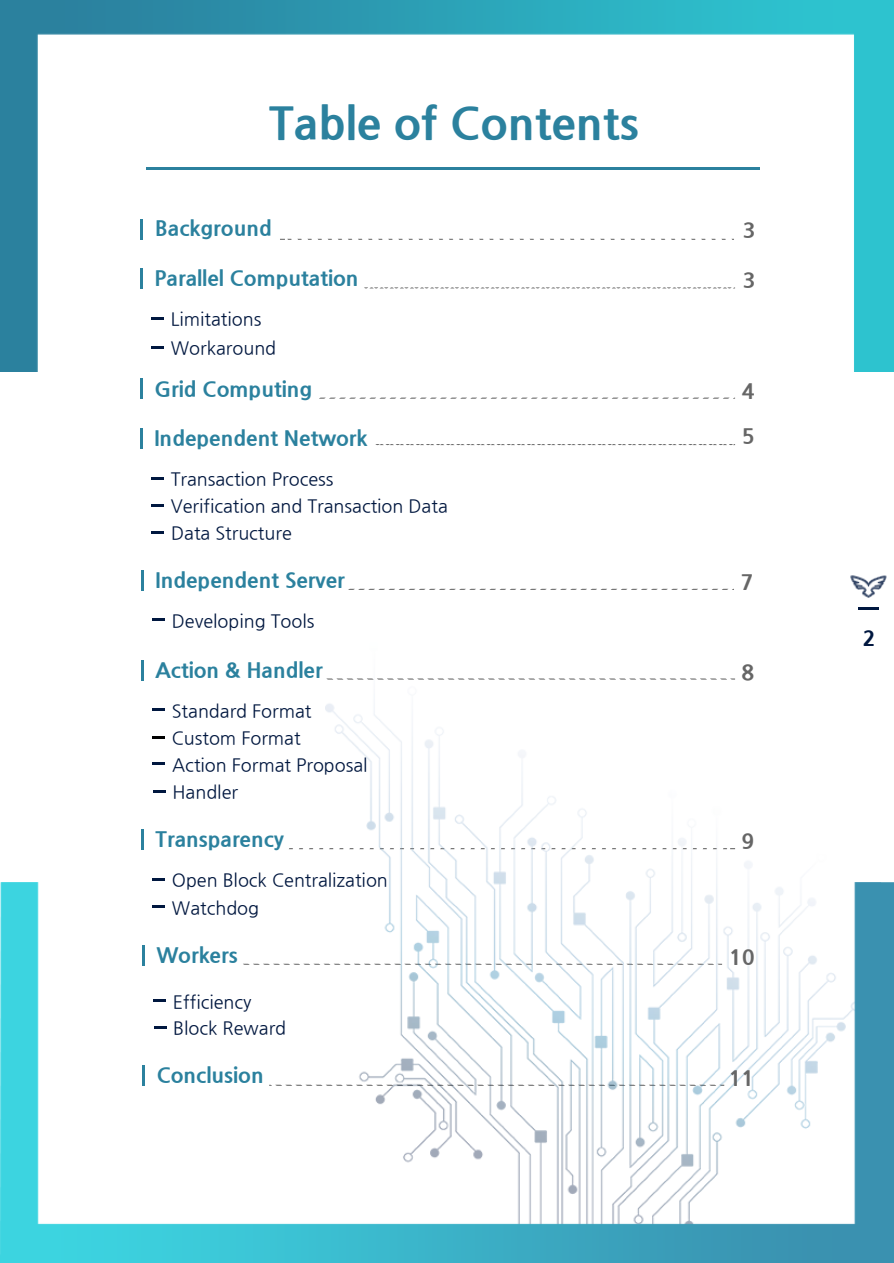
<style>
.page{position:relative;width:894px;height:1263px;background:#fff}
.page>*{position:absolute;margin:0;border:0;box-sizing:border-box;transform-origin:0 0}
.t1{font:800 45px "Nanum Gothic";color:#2b819e}
.t2{font:800 21px "Nanum Gothic";color:#2b819e}
.t3{font:800 21px/45px "Nanum Gothic";color:#666}
.t4{font:800 21px "Nanum Gothic";color:#00173f}
.t5{font:18px/27.2px "Nanum Gothic";color:#00173f}
</style>
<div class="page">
<hr style="left:141px;top:829px;width:2px;height:20px;background:#2b819e">
<svg style="left:152px;top:878px;width:13px;height:2px"></svg>
<hr style="left:141px;top:570px;width:2px;height:20px;background:#2b819e">
<svg style="left:152px;top:619px;width:13px;height:2px"></svg>
<hr style="left:140px;top:428px;width:2px;height:20px;background:#2b819e">
<svg style="left:151px;top:477px;width:13px;height:2px"></svg>
<svg style="left:151px;top:504px;width:13px;height:2px"></svg>
<svg style="left:151px;top:531px;width:13px;height:2px"></svg>
<hr style="left:140px;top:379px;width:2px;height:20px;background:#2b819e">
<svg style="left:319px;top:397px;width:415px;height:2px"></svg>
<svg style="left:375px;top:444px;width:359px;height:1px"></svg>
<svg style="left:348px;top:589px;width:385px;height:1px"></svg>
<svg style="left:289px;top:848px;width:35px;height:1px"></svg>
<img style="left:325px;top:678px;width:427px;height:203px">
<hr style="left:141px;top:660px;width:2px;height:20px;background:#2b819e">
<svg style="left:152px;top:709px;width:13px;height:2px"></svg>
<svg style="left:152px;top:736px;width:13px;height:2px"></svg>
<svg style="left:152px;top:763px;width:13px;height:2px"></svg>
<svg style="left:153px;top:790px;width:13px;height:2px"></svg>
<img style="left:0;top:0;width:893px;height:372px">
<img style="left:0;top:881px;width:893px;height:382px">
<img style="left:850px;top:575px;width:37px;height:23px">
<hr style="left:858px;top:608px;width:20px;height:2px;background:#00173f">
<h1 class="t1" style="left:269px;top:100px;width:371px">Table of Contents</h1>
<p class="t2" style="left:155px;top:216px;width:118px">Background</p>
<p class="t3" style="left:742px;top:208px;width:14px">3</p>
<p class="t3" style="left:742px;top:258px;width:14px">3</p>
<p class="t2" style="left:154px;top:267px;width:205px">Parallel Computation</p>
<p class="t5" style="left:171px;top:306px;width:92px">Limitations</p>
<p class="t5" style="left:171px;top:335px;width:107px">Workaround</p>
<p class="t2" style="left:154px;top:377px;width:159px">Grid Computing</p>
<p class="t2" style="left:154px;top:427px;width:214px">Independent Network</p>
<p class="t5" style="left:171px;top:466px;width:278px">Transaction Process<br>Verification and Transaction Data</p>
<p class="t5" style="left:171px;top:520px;width:122px">Data Structure</p>
<p class="t2" style="left:155px;top:568px;width:191px">Independent Server</p>
<p class="t5" style="left:172px;top:607px;width:144px">Developing Tools</p>
<p class="t2" style="left:155px;top:658px;width:168px">Action &amp; Handler</p>
<p class="t5" style="left:172px;top:697px;width:197px">Standard Format<br>Custom Format<br>Action Format Proposal<br>Handler</p>
<p class="t2" style="left:155px;top:828px;width:130px">Transparency</p>
<p class="t5" style="left:172px;top:867px;width:217px">Open Block Centralization<br>Watchdog</p>
<p class="t2" style="left:157px;top:943px;width:82px">Workers</p>
<p class="t5" style="left:173px;top:988px;width:115px;line-height:26.7px">Efficiency<br>Block Reward</p>
<p class="t2" style="left:157px;top:1064px;width:109px">Conclusion</p>
<p class="t3" style="left:741px;top:369px;width:14px">4<br>5</p>
<p class="t3" style="left:740px;top:559px;width:14px">7</p>
<p class="t3" style="left:741px;top:649px;width:14px">8</p>
<p class="t3" style="left:741px;top:819px;width:14px">9</p>
<p class="t3" style="left:728px;top:935px;width:27px">10</p>
<p class="t3" style="left:728px;top:1055px;width:27px">11</p>
<p class="t4" style="left:862px;top:627px;width:14px">2</p>
</div>
